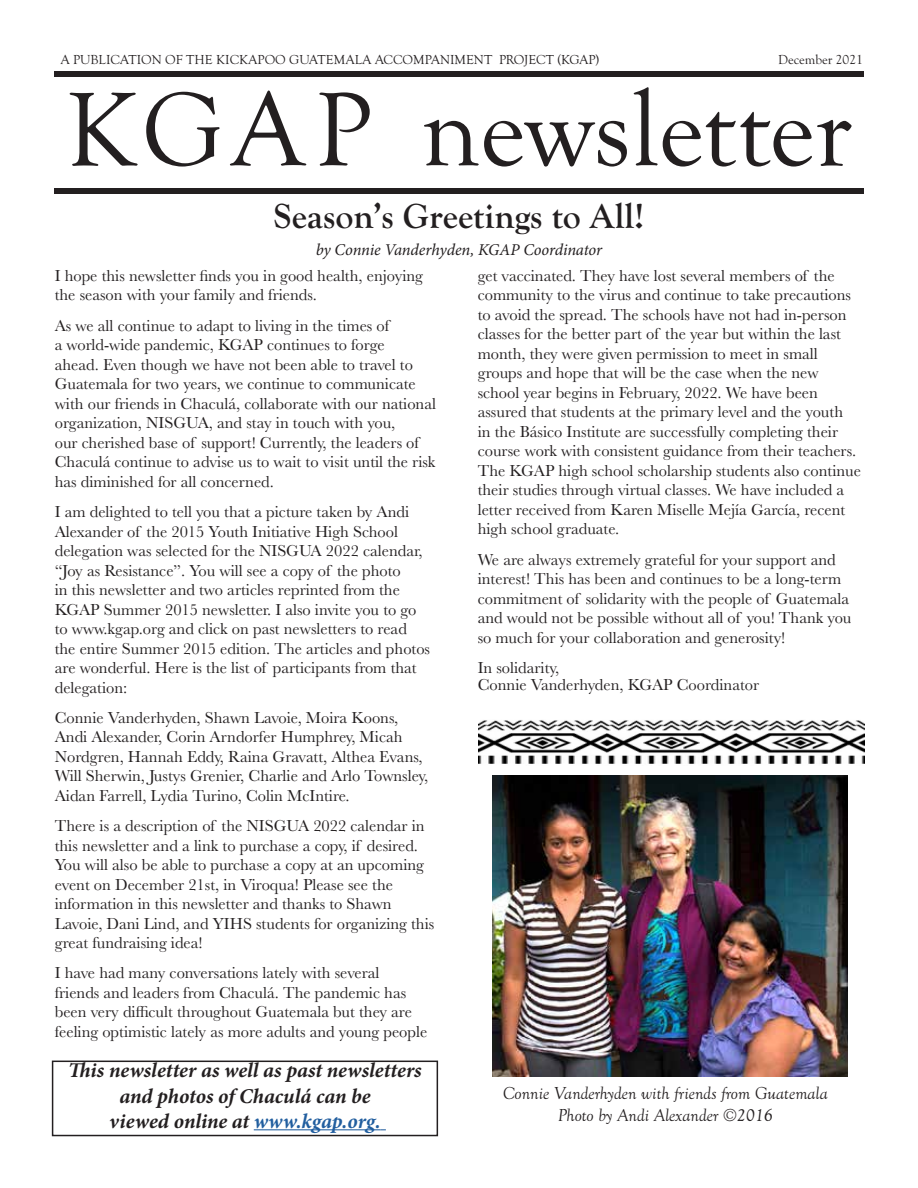
<style>
.page{position:relative;width:918px;height:1188px;background:#fff}
.page>*{position:absolute;margin:0;border:0;box-sizing:border-box;transform-origin:0 0}
.t1{font:108px "Goudy Old Sty";color:#231f20}
.t2{font:700 36px "Goudy Old Sty";color:#231f20}
.t3{font:italic 700 21px/25.2px "Minion Pro";color:#231f20;text-align:center}
.t4{font:italic 18px/21.6px "Goudy Old Sty";color:#231f20;text-align:center}
.t5{font:16.5px/19.5px "Baskerville";color:#231f20}
.t6{font:italic 16.5px "Minion Pro";letter-spacing:-.01em;color:#231f20}
.t7{font:13.5px "Goudy Old Sty";color:#231f20}
.s1{color:#215e9f}
</style>
<div class="page">
<div style="left:54px;top:72px;width:810px;height:5px;background:#231f20"></div>
<div style="left:54px;top:188px;width:810px;height:6px;background:#231f20"></div>
<hr style="left:254px;top:1129px;width:127px;height:1px;background:#215e9f">
<div style="left:52px;top:1061px;width:386px;height:75px;border:2px solid #231f20"></div>
<img style="left:478px;top:720px;width:387px;height:44px">
<img style="left:492px;top:776px;width:356px;height:300px">
<p class="t7" style="left:61px;top:52px;width:540px">A PUBLICATION OF THE KICKAPOO GUATEMALA ACCOMPANIMENT PROJECT (KGAP)</p>
<p class="t7" style="left:778px;top:52px;width:86px">December 2021</p>
<h1 class="t1" style="left:66px;top:71px;width:788px">KGAP newsletter</h1>
<h2 class="t2" style="left:274px;top:196px;width:372px">Season’s Greetings to All!</h2>
<p class="t6" style="left:316px;top:238px;width:288px">by Connie Vanderhyden, KGAP Coordinator</p>
<p class="t5" style="left:478px;top:266px;width:385px">get vaccinated. They have lost several members of the community to the virus and continue to take precautions to avoid the spread. The schools have not had in-person classes for the better part of the year but within the last month, they were given permission to meet in small groups and hope that will be the case when the new school year begins in February, 2022. We have been assured that students at the primary level and the youth<br>in the Básico Institute are successfully completing their course work with consistent guidance from their teachers.<br>The KGAP high school scholarship students also continue their studies through virtual classes. We have included a letter received from Karen Miselle Mejía García, recent high school graduate.</p>
<p class="t5" style="left:478px;top:550px;width:375px">We are always extremely grateful for your support and interest! This has been and continues to be a long-term commitment of solidarity with the people of Guatemala and would not be possible without all of you! Thank you so much for your collaboration and generosity!</p>
<p class="t5" style="left:478px;top:660px;width:283px;line-height:16.5px">In solidarity,<br>Connie Vanderhyden, KGAP Coordinator</p>
<p class="t5" style="left:55px;top:266px;width:370px">I hope this newsletter finds you in good health, enjoying the season with your family and friends.</p>
<p class="t5" style="left:55px;top:316px;width:383px">As we all continue to adapt to living in the times of<br>a world-wide pandemic, KGAP continues to forge<br>ahead. Even though we have not been able to travel to Guatemala for two years, we continue to communicate with our friends in Chaculá, collaborate with our national organization, NISGUA, and stay in touch with you,<br>our cherished base of support! Currently, the leaders of Chaculá continue to advise us to wait to visit until the risk has diminished for all concerned.</p>
<p class="t5" style="left:55px;top:502px;width:377px">I am delighted to tell you that a picture taken by Andi Alexander of the 2015 Youth Initiative High School delegation was selected for the NISGUA 2022 calendar, “Joy as Resistance”. You will see a copy of the photo<br>in this newsletter and two articles reprinted from the KGAP Summer 2015 newsletter. I also invite you to go to www.kgap.org and click on past newsletters to read the entire Summer 2015 edition. The articles and photos are wonderful. Here is the list of participants from that delegation:</p>
<p class="t5" style="left:55px;top:708px;width:375px">Connie Vanderhyden, Shawn Lavoie, Moira Koons, Andi Alexander, Corin Arndorfer Humphrey, Micah Nordgren, Hannah Eddy, Raina Gravatt, Althea Evans, Will Sherwin, Justys Grenier, Charlie and Arlo Townsley, Aidan Farrell, Lydia Turino, Colin McIntire.</p>
<p class="t5" style="left:55px;top:816px;width:381px">There is a description of the NISGUA 2022 calendar in this newsletter and a link to purchase a copy, if desired.<br>You will also be able to purchase a copy at an upcoming event on December 21st, in Viroqua! Please see the information in this newsletter and thanks to Shawn Lavoie, Dani Lind, and YIHS students for organizing this great fundraising idea!</p>
<p class="t5" style="left:55px;top:964px;width:374px">I have had many conversations lately with several friends and leaders from Chaculá. The pandemic has been very difficult throughout Guatemala but they are feeling optimistic lately as more adults and young people</p>
<p class="t3" style="left:68px;top:1058px;width:355px">This newsletter as well as past newsletters and photos of Chaculá can be<br>viewed online at <span class="s1">www.kgap.org.</span></p>
<p class="t4" style="left:503px;top:1083px;width:327px">Connie Vanderhyden with friends from Guatemala<br>Photo by Andi Alexander ©2016</p>
</div>
